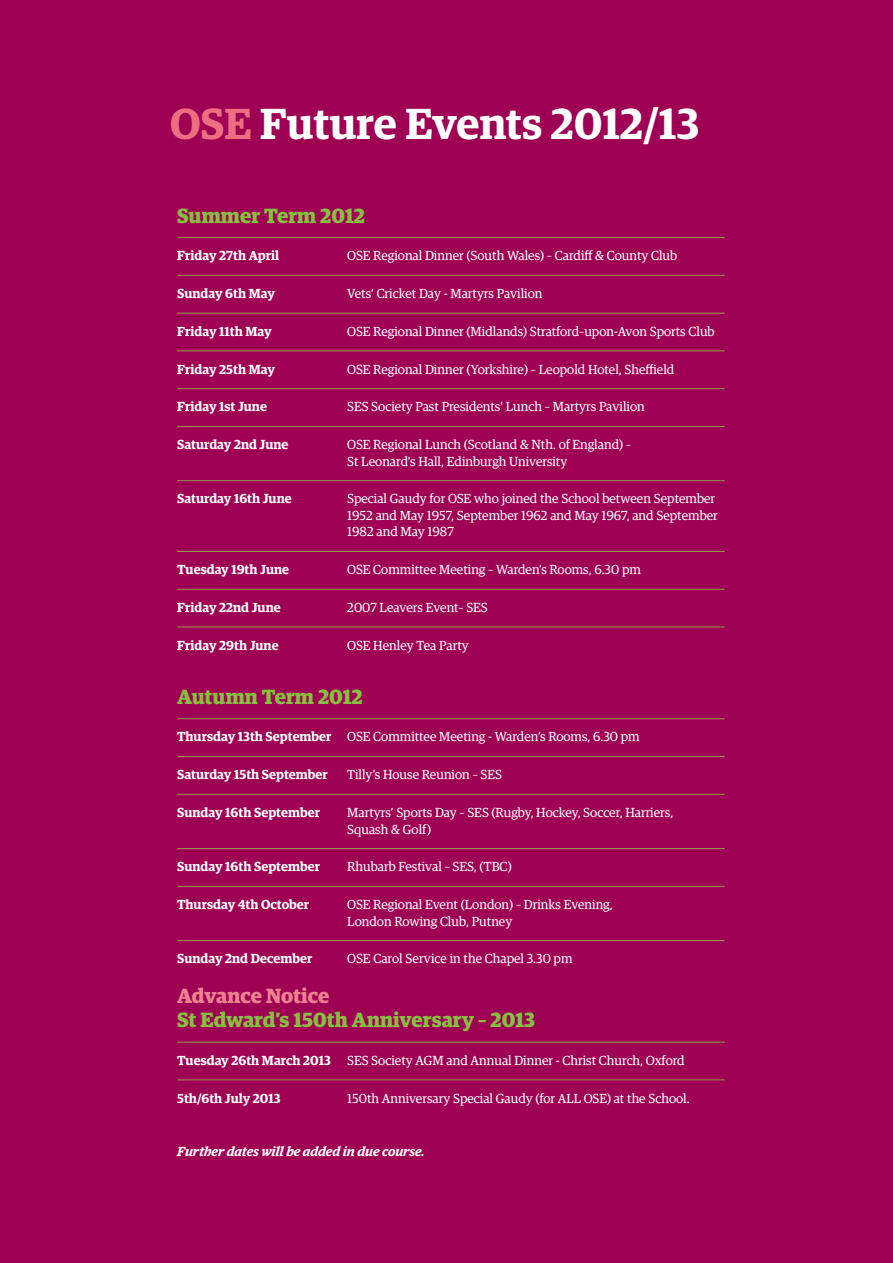
<style>
.page{position:relative;width:893px;height:1263px;background:#9e0054}
.page>*{position:absolute;margin:0;border:0;box-sizing:border-box;transform-origin:0 0}
.t1{font:600 43.5px "Guardian Egyp";color:#fff}
.t2{font:700 20.7px "Guardian Egyp";color:#88be41}
.t3{font:700 20.7px "Guardian Egyp";color:#ed818f}
.t4{font:13.2px/16.5px "Guardian Egyp";color:#fff}
.t5{font:600 13.2px "Guardian Egyp";color:#fff}
.t6{font:italic 600 13.2px "Guardian Egyp";color:#fff}
.s1{color:#ed6e80}
.s2{font-weight:600}
</style>
<div class="page">
<hr style="left:177px;top:237px;width:548px;height:1px;background:#99984f">
<hr style="left:177px;top:275px;width:548px;height:1px;background:#99984f">
<hr style="left:177px;top:313px;width:548px;height:1px;background:#99984f">
<hr style="left:177px;top:350px;width:548px;height:1px;background:#99984f">
<hr style="left:177px;top:388px;width:548px;height:1px;background:#99984f">
<hr style="left:177px;top:426px;width:548px;height:1px;background:#99984f">
<hr style="left:177px;top:480px;width:548px;height:1px;background:#99984f">
<hr style="left:177px;top:551px;width:548px;height:1px;background:#99984f">
<hr style="left:177px;top:589px;width:548px;height:1px;background:#99984f">
<hr style="left:177px;top:627px;width:548px;height:1px;background:#99984f">
<hr style="left:177px;top:718px;width:548px;height:1px;background:#99984f">
<hr style="left:177px;top:756px;width:548px;height:1px;background:#99984f">
<hr style="left:177px;top:794px;width:548px;height:1px;background:#99984f">
<hr style="left:177px;top:848px;width:548px;height:1px;background:#99984f">
<hr style="left:177px;top:886px;width:548px;height:1px;background:#99984f">
<hr style="left:177px;top:940px;width:548px;height:1px;background:#99984f">
<hr style="left:177px;top:1042px;width:548px;height:1px;background:#99984f">
<hr style="left:177px;top:1079px;width:548px;height:1px;background:#99984f">
<h1 class="t1" style="left:170px;top:91px;width:531px"><span class="s1">OSE</span> Future Events 2012/13</h1>
<h2 class="t2" style="left:177px;top:199px;width:189px">Summer Term 2012</h2>
<p class="t5" style="left:177px;top:246px;width:103px">Friday 27th April</p>
<p class="t4" style="left:347px;top:247px;width:332px">OSE Regional Dinner (South Wales) – Cardiff &amp; County Club</p>
<p class="t5" style="left:177px;top:284px;width:99px">Sunday 6th May</p>
<p class="t4" style="left:347px;top:284px;width:197px">Vets’ Cricket Day - Martyrs Pavilion</p>
<p class="t5" style="left:177px;top:321px;width:96px">Friday 11th May</p>
<p class="t4" style="left:347px;top:322px;width:369px">OSE Regional Dinner (Midlands) Stratford–upon-Avon Sports Club</p>
<p class="t5" style="left:177px;top:359px;width:99px">Friday 25th May</p>
<p class="t4" style="left:347px;top:360px;width:329px">OSE Regional Dinner (Yorkshire) – Leopold Hotel, Sheffield</p>
<p class="t5" style="left:177px;top:397px;width:91px">Friday 1st June</p>
<p class="t4" style="left:347px;top:398px;width:299px">SES Society Past Presidents’ Lunch – Martyrs Pavilion</p>
<p class="t5" style="left:177px;top:435px;width:113px">Saturday 2nd June</p>
<p class="t4" style="left:347px;top:435px;width:285px">OSE Regional Lunch (Scotland &amp; Nth. of England) –<br>St Leonard’s Hall, Edinburgh University</p>
<p class="t5" style="left:177px;top:489px;width:116px">Saturday 16th June</p>
<p class="t4" style="left:347px;top:490px;width:372px">Special Gaudy for OSE who joined the School between September<br>1952 and May 1957, September 1962 and May 1967, and September<br>1982 and May 1987</p>
<p class="t5" style="left:177px;top:560px;width:113px">Tuesday 19th June</p>
<p class="t4" style="left:347px;top:560px;width:295px">OSE Committee Meeting – Warden’s Rooms, 6.30 pm</p>
<p class="t5" style="left:177px;top:597px;width:105px">Friday 22nd June</p>
<p class="t4" style="left:347px;top:598px;width:142px">2007 Leavers Event– SES</p>
<p class="t5" style="left:177px;top:635px;width:103px">Friday 29th June</p>
<p class="t4" style="left:347px;top:636px;width:123px">OSE Henley Tea Party</p>
<h2 class="t2" style="left:177px;top:681px;width:187px">Autumn Term 2012</h2>
<p class="t4" style="left:177px;top:728px;width:464px"><span class="s2">Thursday 13th September</span> OSE Committee Meeting - Warden’s Rooms, 6.30 pm</p>
<p class="t5" style="left:177px;top:765px;width:152px">Saturday 15th September</p>
<p class="t4" style="left:347px;top:765px;width:156px">Tilly’s House Reunion – SES</p>
<p class="t5" style="left:177px;top:803px;width:144px">Sunday 16th September</p>
<p class="t4" style="left:347px;top:803px;width:327px">Martyrs’ Sports Day – SES (Rugby, Hockey, Soccer, Harriers,<br>Squash &amp; Golf)</p>
<p class="t5" style="left:177px;top:857px;width:144px">Sunday 16th September</p>
<p class="t4" style="left:347px;top:857px;width:166px">Rhubarb Festival – SES, (TBC)</p>
<p class="t5" style="left:177px;top:895px;width:133px">Thursday 4th October</p>
<p class="t4" style="left:347px;top:895px;width:267px">OSE Regional Event (London) – Drinks Evening,<br>London Rowing Club, Putney</p>
<p class="t5" style="left:177px;top:949px;width:137px">Sunday 2nd December</p>
<p class="t4" style="left:347px;top:950px;width:227px">OSE Carol Service in the Chapel 3.30 pm</p>
<h2 class="t3" style="left:177px;top:980px;width:154px">Advance Notice</h2>
<h2 class="t2" style="left:177px;top:1004px;width:359px">St Edward’s 150th Anniversary – 2013</h2>
<p class="t4" style="left:177px;top:1051px;width:509px"><span class="s2">Tuesday 26th March 2013</span> SES Society AGM and Annual Dinner - Christ Church, Oxford</p>
<p class="t5" style="left:177px;top:1088px;width:105px">5th/6th July 2013</p>
<p class="t4" style="left:347px;top:1089px;width:344px">150th Anniversary Special Gaudy (for ALL OSE) at the School.</p>
<p class="t6" style="left:177px;top:1142px;width:249px">Further dates will be added in due course.</p>
</div>
